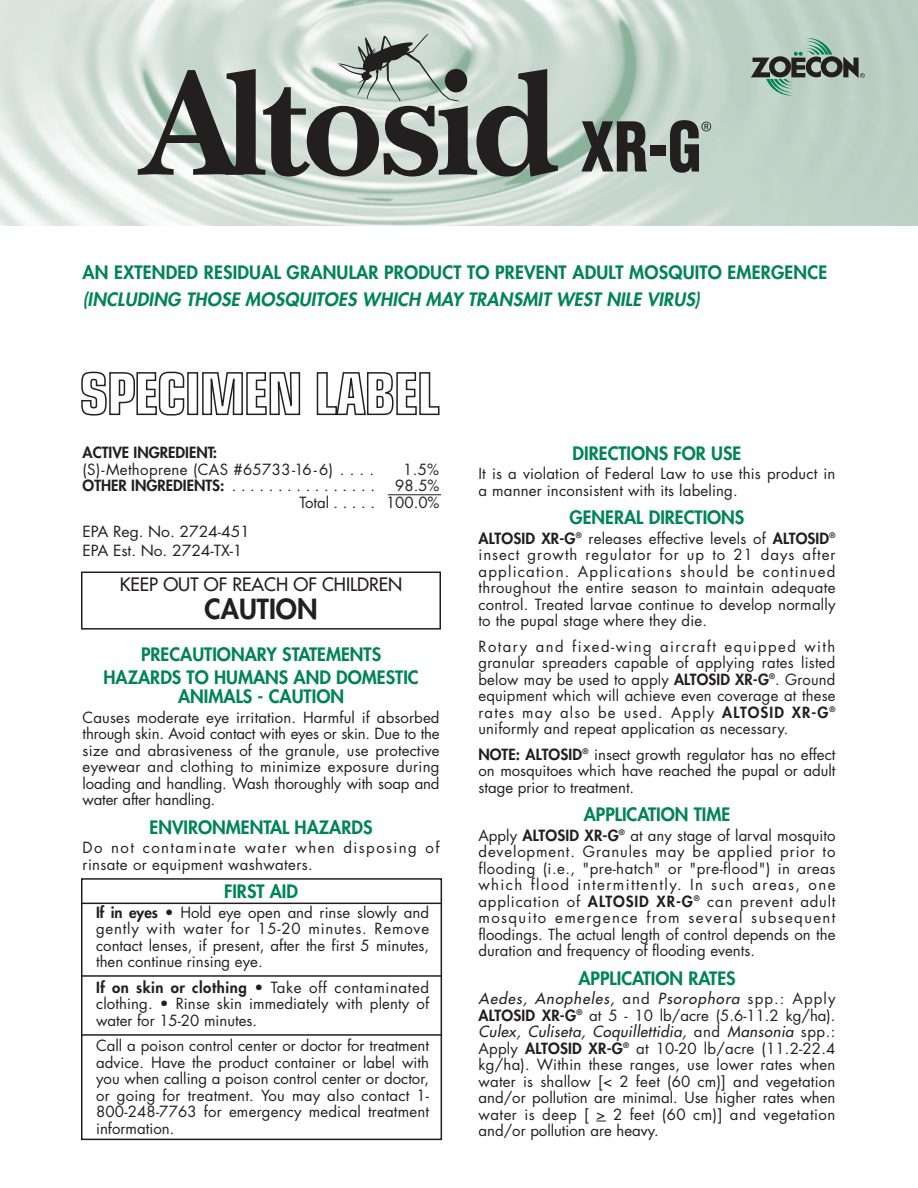
<style>
.page{position:relative;width:918px;height:1188px;background:#fff}
.page>*{position:absolute;margin:0;border:0;box-sizing:border-box;transform-origin:0 0}
.t1{font:700 156.15px "New Baskerville";letter-spacing:-.045em;color:#231f20;scale:.96 1}
.t2{font:900 condensed 66.9px "Helvetica";color:#231f20;scale:.9 1}
.t3{font:800 27px "Futura";color:#231f20}
.t4{font:800 18px/22.5px "Futura";color:#008457;text-align:center}
.t5{font:italic 800 18px "Futura";letter-spacing:.01em;color:#008457}
.t6{font:18px "Futura";color:#231f20}
.t7{font:15px/16.5px "Futura";letter-spacing:.01em;color:#231f20;text-align:justify}
.t8{font:15px/16.5px "Futura";letter-spacing:.095em;color:#231f20}
.t9{font:800 15px "Futura";color:#231f20}
.t10{font:15px/19.8px "Futura";letter-spacing:.01em;color:#231f20;scale:1.05 1}
.s1{font-weight:400}
.s2{font-weight:800}
.s3{font-style:italic}
</style>
<div class="page">
<hr style="left:388px;top:494px;width:53px;height:1px;background:#231f20">
<svg style="left:81px;top:372px;width:104px;height:44px"></svg>
<div style="left:187px;top:372px;width:11px;height:43px;border:1px solid #231f20"></div>
<svg style="left:202px;top:372px;width:99px;height:44px"></svg>
<svg style="left:316px;top:372px;width:124px;height:44px"></svg>
<img style="left:0;top:0;width:918px;height:225px">
<svg style="left:337px;top:33px;width:122px;height:69px;background:#b0bdb5"></svg>
<svg style="left:751px;top:36px;width:114px;height:62px;background:#96aa9f"></svg>
<svg style="left:701px;top:122px;width:10px;height:9px"></svg>
<div style="left:81px;top:572px;width:360px;height:58px;border:2px solid #231f20"></div>
<div style="left:81px;top:878px;width:361px;height:262px;border:2px solid #231f20"></div>
<hr style="left:81px;top:1034px;width:361px;height:2px;background:#231f20">
<hr style="left:81px;top:975px;width:361px;height:2px;background:#231f20">
<hr style="left:81px;top:903px;width:361px;height:1px;background:#231f20">
<h1 class="t1" style="left:143px;top:72px;width:435px">Altosid</h1>
<h2 class="t2" style="left:581px;top:121px;width:136px">XR-G</h2>
<p class="t4" style="left:82px;top:263px;width:746px">AN EXTENDED RESIDUAL GRANULAR PRODUCT TO PREVENT ADULT MOSQUITO EMERGENCE</p>
<p class="t5" style="left:82px;top:291px;width:619px">(INCLUDING THOSE MOSQUITOES WHICH MAY TRANSMIT WEST NILE VIRUS)</p>
<p class="t9" style="left:83px;top:445px;width:136px">ACTIVE INGREDIENT:</p>
<p class="t7" style="left:83px;top:462px;width:293px">(S)-Methoprene (CAS #65733-16-6) . . . .</p>
<p class="t7" style="left:403px;top:462px;width:38px">1.5%</p>
<p class="t9" style="left:83px;top:478px;width:294px">OTHERINGREDIENTS: <span class="s1">................</span></p>
<p class="t7" style="left:300px;top:479px;width:141px;text-align:right">98.5%<br>Total . . . . . 100.0%</p>
<p class="t10" style="left:83px;top:522px;width:161px">EPA Reg. No. 2724-451<br>EPA Est. No. 2724-TX-1</p>
<p class="t6" style="left:120px;top:575px;width:284px">KEEP OUT OF REACH OF CHILDREN</p>
<h3 class="t3" style="left:205px;top:596px;width:114px">CAUTION</h3>
<p class="t4" style="left:104px;top:645px;width:317px">PRECAUTIONARY STATEMENTS<br>HAZARDS TO HUMANS AND DOMESTIC</p>
<p class="t4" style="left:178px;top:687px;width:167px">ANIMALS - CAUTION</p>
<p class="t7" style="left:83px;top:710px;width:359px">Causes moderate eye irritation. Harmful if absorbed through skin. Avoid contact with eyes or skin. Due to the size and abrasiveness of the granule, use protective eyewear and clothing to minimize exposure during loading and handling. Wash thoroughly with soap and water after handling.</p>
<p class="t4" style="left:150px;top:817px;width:224px">ENVIRONMENTAL HAZARDS</p>
<p class="t8" style="left:83px;top:841px;width:359px">Do not contaminate water when disposing of rinsate or equipment washwaters.</p>
<p class="t4" style="left:224px;top:882px;width:76px">FIRST AID</p>
<p class="t7" style="left:96px;top:905px;width:335px"><span class="s2">If in eyes</span> • Hold eye open and rinse slowly and gently with water for 15-20 minutes. Remove contact lenses, if present, after the first 5 minutes, then continue rinsing eye.</p>
<p class="t7" style="left:96px;top:980px;width:335px"><span class="s2">If on skin or clothing</span> • Take off contaminated clothing. • Rinse skin immediately with plenty of water for 15-20 minutes.</p>
<p class="t7" style="left:96px;top:1039px;width:335px">Call a poison control center or doctor for treatment advice. Have the product container or label with you when calling a poison control center or doctor, or going for treatment. You may also contact 1- 800-248-7763 for emergency medical treatment information.</p>
<p class="t4" style="left:573px;top:443px;width:170px">DIRECTIONS FOR USE</p>
<p class="t7" style="left:478px;top:467px;width:359px">It is a violation of Federal Law to use this product in a manner inconsistent with its labeling.</p>
<p class="t4" style="left:570px;top:508px;width:176px">GENERAL DIRECTIONS</p>
<p class="t7" style="left:478px;top:531px;width:359px"><span class="s2">ALTOSID XR-G</span><sup>®</sup> releases effective levels of <span class="s2">ALTOSID</span><sup>® </sup>insect growth regulator for up to 21 days after application. Applications should be continued throughout the entire season to maintain adequate control. Treated larvae continue to develop normally to the pupal stage where they die.</p>
<p class="t7" style="left:478px;top:639px;width:359px">Rotary and fixed-wing aircraft equipped with granular spreaders capable of applying rates listed below may be used to apply <span class="s2">ALTOSID XR-G</span><sup>®</sup>. Ground equipment which will achieve even coverage at these rates may also be used. Apply <span class="s2">ALTOSID XR-G</span><sup>® </sup>uniformly and repeat application as necessary.</p>
<p class="t7" style="left:478px;top:747px;width:359px"><span class="s2">NOTE: ALTOSID</span><sup>®</sup> insect growth regulator has no effect on mosquitoes which have reached the pupal or adult stage prior to treatment.</p>
<p class="t4" style="left:584px;top:805px;width:148px">APPLICATION TIME</p>
<p class="t7" style="left:478px;top:828px;width:359px">Apply <span class="s2">ALTOSID XR-G</span><sup>®</sup> at any stage of larval mosquito development. Granules may be applied prior to flooding (i.e., "pre-hatch" or "pre-flood") in areas which flood intermittently. In such areas, one application of <span class="s2">ALTOSID XR-G</span><sup>®</sup> can prevent adult mosquito emergence from several subsequent floodings. The actual length of control depends on the duration and frequency of flooding events.</p>
<p class="t4" style="left:578px;top:968px;width:159px">APPLICATION RATES</p>
<p class="t7" style="left:478px;top:992px;width:359px"><span class="s3">Aedes, Anopheles,</span> and <span class="s3">Psorophora</span> spp.: Apply <span class="s2">ALTOSID XR-G</span><sup>®</sup> at 5 - 10 lb/acre (5.6-11.2 kg/ha).<br><span class="s3">Culex, Culiseta, Coquillettidia,</span> and <span class="s3">Mansonia</span> spp.:<br>Apply <span class="s2">ALTOSID XR-G</span><sup>®</sup> at 10-20 lb/acre (11.2-22.4 kg/ha). Within these ranges, use lower rates when water is shallow [&lt; 2 feet (60 cm)] and vegetation and/or pollution are minimal. Use higher rates when water is deep [ &gt; 2 feet (60 cm)] and vegetation and/or pollution are heavy.</p>
</div>
